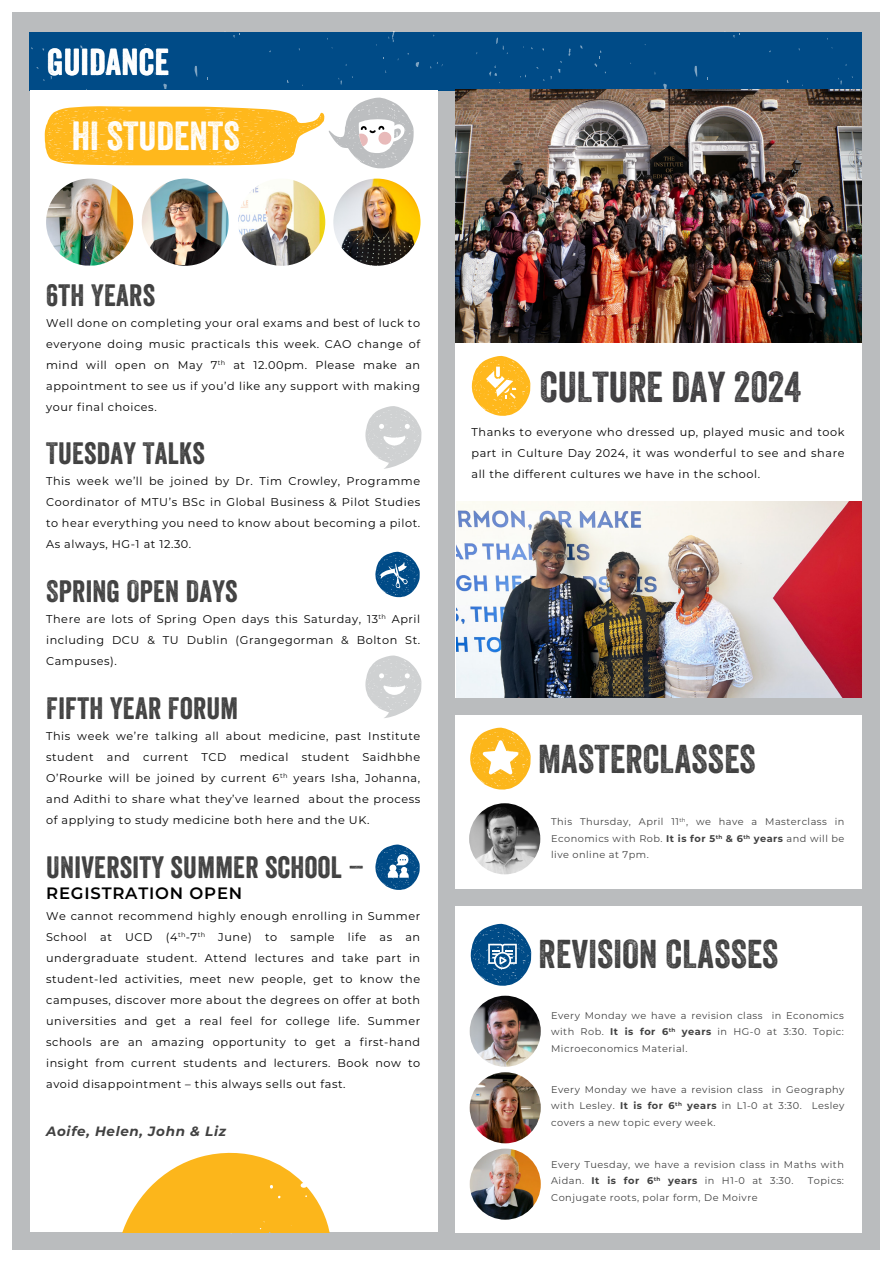
<style>
.page{position:relative;width:893px;height:1263px;background:#fff}
.page>*{position:absolute;margin:0;border:0;box-sizing:border-box;transform-origin:0 0}
.t1{font:42px "Veneer";color:#414042}
.t2{font:39.45px "Veneer";color:#fff}
.t3{font:39px "Veneer";letter-spacing:.01em;color:#414141}
.t4{font:36.3px "Veneer";letter-spacing:.015em;color:#fff}
.t5{font:30px "Veneer";letter-spacing:.01em;color:#414141}
.t6{font:600 16.5px "Montserrat";letter-spacing:.05em;color:#000}
.t7{font:italic 700 13.5px "Montserrat";letter-spacing:.05em;color:#414141}
.t8{font:11.25px/21px "Montserrat";letter-spacing:.05em;color:#000;text-align:justify}
.t9{font:9.75px/16.5px "Montserrat";letter-spacing:.05em;color:#414141;text-align:justify}
.s1{font-weight:700}
</style>
<div class="page">
<div style="left:12px;top:13px;width:868px;height:1237px;background:#babcbe"></div>
<div style="left:30px;top:32px;width:832px;height:58px;background:#004b87"></div>
<svg style="left:194px;top:66px;width:3px;height:11px"></svg>
<svg style="left:415px;top:62px;width:4px;height:5px"></svg>
<svg style="left:489px;top:65px;width:11px;height:18px"></svg>
<svg style="left:388px;top:32px;width:7px;height:10px"></svg>
<svg style="left:496px;top:37px;width:12px;height:17px"></svg>
<svg style="left:163px;top:83px;width:4px;height:6px"></svg>
<svg style="left:338px;top:78px;width:4px;height:7px"></svg>
<svg style="left:68px;top:48px;width:3px;height:8px"></svg>
<svg style="left:95px;top:50px;width:11px;height:24px"></svg>
<svg style="left:694px;top:66px;width:3px;height:11px"></svg>
<svg style="left:663px;top:83px;width:4px;height:6px"></svg>
<svg style="left:838px;top:78px;width:4px;height:7px"></svg>
<svg style="left:568px;top:48px;width:3px;height:8px"></svg>
<svg style="left:594px;top:50px;width:12px;height:24px"></svg>
<div style="left:455px;top:906px;width:407px;height:326px;background:#fff"></div>
<div style="left:455px;top:715px;width:407px;height:173px;background:#fff"></div>
<div style="left:30px;top:90px;width:408px;height:1142px;background:#fff"></div>
<img style="left:469px;top:803px;width:71px;height:71px;border-radius:36px">
<svg style="left:45px;top:97px;width:369px;height:72px"></svg>
<svg style="left:470px;top:727px;width:61px;height:63px"></svg>
<svg style="left:375px;top:552px;width:45px;height:45px"></svg>
<img style="left:470px;top:1148px;width:71px;height:72px;border-radius:36px">
<img style="left:470px;top:1072px;width:71px;height:71px;border-radius:36px">
<img style="left:470px;top:996px;width:71px;height:71px;border-radius:36px">
<svg style="left:470px;top:924px;width:61px;height:62px"></svg>
<div style="left:456px;top:298px;width:406px;height:400px;background:#fff"></div>
<svg style="left:471px;top:356px;width:60px;height:60px"></svg>
<svg style="left:122px;top:1152px;width:208px;height:81px"></svg>
<svg style="left:365px;top:655px;width:57px;height:63px"></svg>
<svg style="left:365px;top:406px;width:57px;height:63px"></svg>
<img style="left:455px;top:89px;width:407px;height:253px">
<img style="left:333px;top:179px;width:87px;height:87px;border-radius:44px">
<img style="left:46px;top:179px;width:87px;height:87px">
<img style="left:142px;top:179px;width:87px;height:87px;border-radius:44px">
<img style="left:238px;top:179px;width:87px;height:87px;border-radius:44px">
<svg style="left:375px;top:844px;width:45px;height:46px"></svg>
<img style="left:456px;top:502px;width:406px;height:196px">
<h3 class="t4" style="left:47px;top:39px;width:123px">GUIDANCE</h3>
<h2 class="t2" style="left:72px;top:112px;width:169px">HI STUDENTS</h2>
<h3 class="t5" style="left:46px;top:277px;width:110px">6TH YEARS</h3>
<p class="t8" style="left:46px;top:312px;width:376px">Well done on completing your oral exams and best of luck to everyone doing music practicals this week. CAO change of mind will open on May 7<sup>th</sup> at 12.00pm. Please make an appointment to see us if you’d like any support with making your final choices.</p>
<h3 class="t5" style="left:46px;top:435px;width:160px">TUESDAY TALKS</h3>
<p class="t8" style="left:46px;top:470px;width:376px">This week we’ll be joined by Dr. Tim Crowley, Programme Coordinator of MTU’s BSc in Global Business &amp; Pilot Studies to hear everything you need to know about becoming a pilot.<br>As always, HG-1 at 12.30.</p>
<h3 class="t5" style="left:46px;top:573px;width:193px">SPRING OPEN DAYS</h3>
<p class="t8" style="left:46px;top:608px;width:376px">There are lots of Spring Open days this Saturday, 13<sup>th</sup> April including DCU &amp; TU Dublin (Grangegorman &amp; Bolton St.<br>Campuses).</p>
<h3 class="t5" style="left:46px;top:690px;width:194px">FIFTH YEAR FORUM</h3>
<p class="t8" style="left:46px;top:725px;width:376px">This week we’re talking all about medicine, past Institute student and current TCD medical student Saidhbhe O’Rourke will be joined by current 6<sup>th</sup> years Isha, Johanna, and Adithi to share what they’ve learned about the process of applying to study medicine both here and the UK.</p>
<h3 class="t5" style="left:46px;top:849px;width:320px">UNIVERSITY SUMMER SCHOOL –</h3>
<h3 class="t6" style="left:46px;top:881px;width:198px">REGISTRATION OPEN</h3>
<p class="t8" style="left:46px;top:905px;width:376px">We cannot recommend highly enough enrolling in Summer School at UCD (4<sup>th</sup>-7<sup>th</sup> June) to sample life as an undergraduate student. Attend lectures and take part in student-led activities, meet new people, get to know the campuses, discover more about the degrees on offer at both universities and get a real feel for college life. Summer schools are an amazing opportunity to get a first-hand insight from current students and lecturers. Book now to avoid disappointment – this always sells out fast.</p>
<p class="t7" style="left:46px;top:1121px;width:181px">Aoife, Helen, John &amp; Liz</p>
<h1 class="t1" style="left:540px;top:361px;width:262px">CULTURE DAY 2024</h1>
<p class="t8" style="left:471px;top:421px;width:374px">Thanks to everyone who dressed up, played music and took part in Culture Day 2024, it was wonderful to see and share all the different cultures we have in the school.</p>
<h3 class="t3" style="left:538px;top:735px;width:219px">MASTERCLASSES</h3>
<p class="t9" style="left:551px;top:813px;width:295px">This Thursday, April 11<sup>th</sup>, we have a Masterclass in Economics with Rob. <span class="s1">It is for 5</span><sup>th</sup> <span class="s1">&amp; 6</span><sup>th</sup> <span class="s1">years</span> and will be live online at 7pm.</p>
<h3 class="t3" style="left:539px;top:930px;width:241px">REVISION CLASSES</h3>
<p class="t9" style="left:551px;top:1006px;width:294px">Every Monday we have a revision class in Economics with Rob. <span class="s1">It is for 6</span><sup>th</sup> <span class="s1">years</span> in HG-0 at 3:30. Topic:<br>Microeconomics Material.</p>
<p class="t9" style="left:551px;top:1081px;width:295px">Every Monday we have a revision class in Geography with Lesley. <span class="s1">It is for 6</span><sup>th</sup> <span class="s1">years</span> in L1-0 at 3:30. Lesley covers a new topic every week.</p>
<p class="t9" style="left:551px;top:1156px;width:294px">Every Tuesday, we have a revision class in Maths with<br>Aidan. <span class="s1">It is for 6</span><sup>th</sup> <span class="s1">years</span> in H1-0 at 3:30.</p>
<p class="t9" style="left:808px;top:1172px;width:38px">Topics:</p>
<p class="t9" style="left:551px;top:1189px;width:208px">Conjugate roots, polar form, De Moivre</p>
</div>
